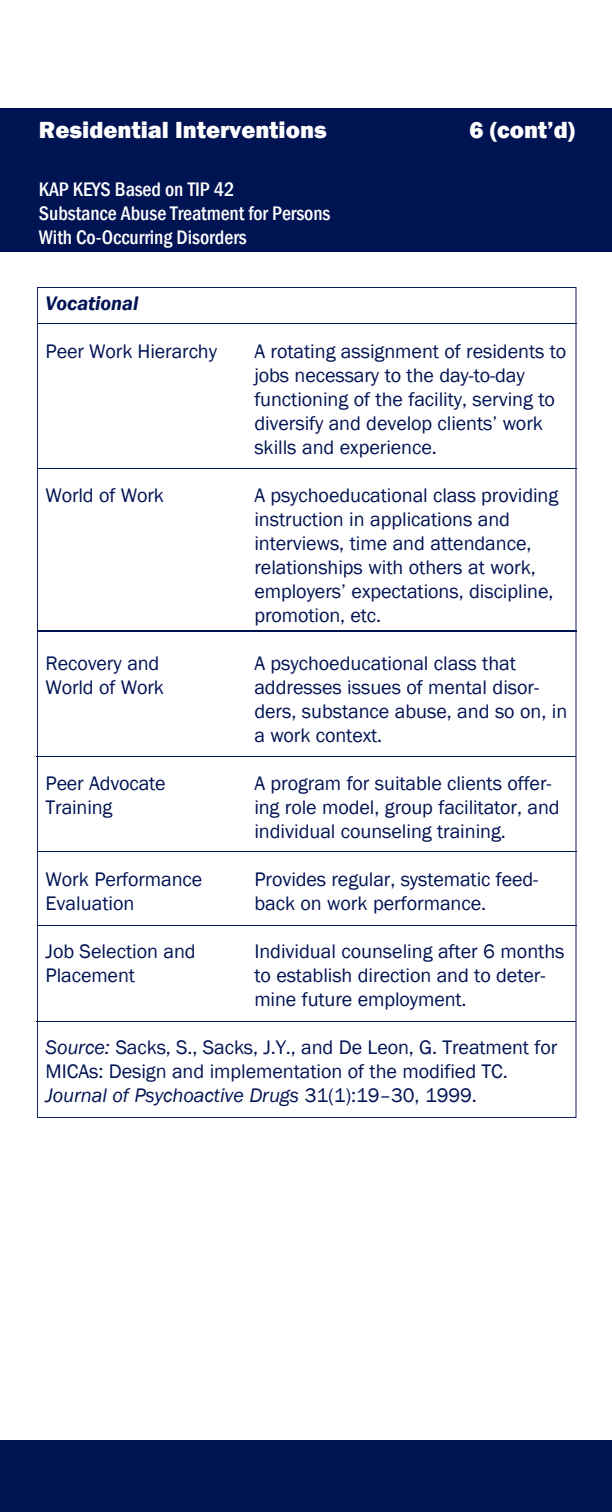
<style>
.page{position:relative;width:612px;height:1512px;background:#fff}
.page>*{position:absolute;margin:0;border:0;box-sizing:border-box;transform-origin:0 0}
.t1{font:800 24px "Franklin Gothic";color:#fff}
.t2{font:20.2px/24px "Franklin Gothic";letter-spacing:-.005em;color:#001353}
.t3{font:20.2px/24px "Franklin Gothic Medium Cond";color:#fff}
.t4{font:italic 20.2px "Franklin Gothic Demi";letter-spacing:-.005em;color:#001353}
.s1{font-style:italic}
</style>
<div class="page">
<div style="left:0;top:1440px;width:612px;height:72px;background:#001353"></div>
<svg style="left:37px;top:287px;width:539px;height:831px"></svg>
<hr style="left:37px;top:468px;width:540px;height:1px;background:#001353">
<hr style="left:37px;top:630px;width:540px;height:2px;background:#001353">
<hr style="left:37px;top:851px;width:540px;height:1px;background:#001353">
<hr style="left:36px;top:756px;width:540px;height:1px;background:#001353">
<hr style="left:37px;top:925px;width:540px;height:1px;background:#001353">
<hr style="left:36px;top:1021px;width:540px;height:1px;background:#001353">
<hr style="left:37px;top:323px;width:540px;height:1px;background:#001353">
<div style="left:0;top:108px;width:612px;height:144px;background:#001353"></div>
<h1 class="t1" style="left:39px;top:116px;width:289px">Residential Interventions</h1>
<p class="t1" style="left:469px;top:116px;width:107px">6 (cont’d)</p>
<p class="t3" style="left:39px;top:177px;width:293px">KAP KEYS Based on TIP 42<br>Substance Abuse Treatment for Persons<br>With Co-Occurring Disorders</p>
<p class="t4" style="left:46px;top:292px;width:94px">Vocational</p>
<p class="t2" style="left:46px;top:339px;width:173px">Peer Work Hierarchy</p>
<p class="t2" style="left:254px;top:339px;width:314px">A rotating assignment of residents to jobs necessary to the day-to-day functioning of the facility, serving to diversify and develop clients’ work skills and experience.</p>
<p class="t2" style="left:46px;top:483px;width:120px">World of Work</p>
<p class="t2" style="left:254px;top:483px;width:305px">A psychoeducational class providing instruction in applications and interviews, time and attendance, relationships with others at work, employers’ expectations, discipline, promotion, etc.</p>
<p class="t2" style="left:46px;top:651px;width:120px">Recovery and<br>World of Work</p>
<p class="t2" style="left:254px;top:651px;width:315px">A psychoeducational class that addresses issues of mental disor&shy;ders, substance abuse, and so on, in a work context.</p>
<p class="t2" style="left:46px;top:771px;width:122px">Peer Advocate<br>Training</p>
<p class="t2" style="left:254px;top:771px;width:307px">A program for suitable clients offer&shy;ing role model, group facilitator, and individual counseling training.</p>
<p class="t2" style="left:46px;top:867px;width:158px">Work Performance<br>Evaluation</p>
<p class="t2" style="left:254px;top:867px;width:285px">Provides regular, systematic feed&shy;back on work performance.</p>
<p class="t2" style="left:46px;top:939px;width:152px">Job Selection and<br>Placement</p>
<p class="t2" style="left:254px;top:939px;width:312px">Individual counseling after 6 months to establish direction and to deter&shy;mine future employment.</p>
<p class="t2" style="left:46px;top:1035px;width:513px"><span class="s1">Source:</span> Sacks, S., Sacks, J.Y., and De Leon, G. Treatment for<br>MICAs: Design and implementation of the modified TC.<br><span class="s1">Journal of Psychoactive Drugs</span> 31(1):19–30, 1999.</p>
</div>
